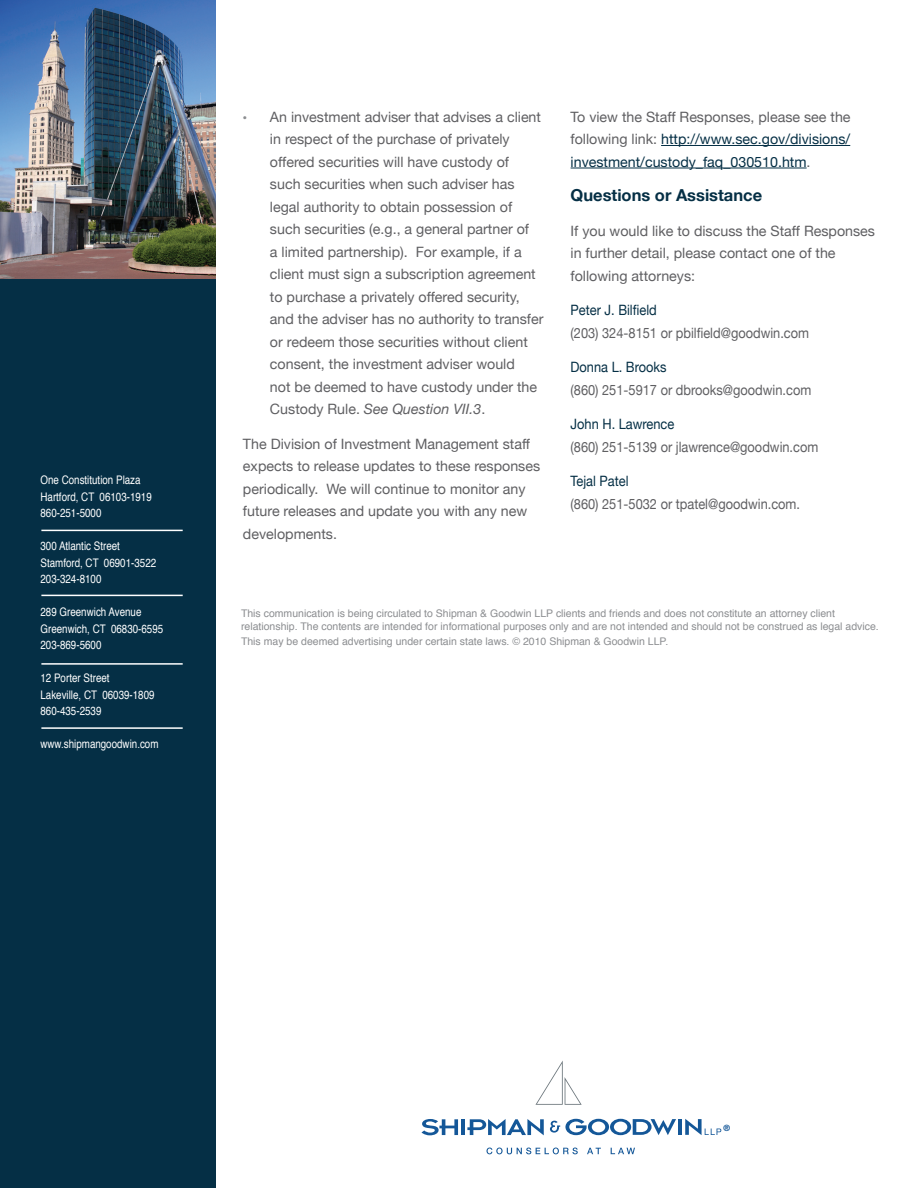
<style>
.page{position:relative;width:918px;height:1188px;background:#fff}
.page>*{position:absolute;margin:0;border:0;box-sizing:border-box;transform-origin:0 0}
.t1{font:700 16.5px "Helvetica Neue";color:#052f45}
.t2{font:14.25px/22.5px "Helvetica Neue";color:#5f5f62}
.t3{font:14.25px "Helvetica Neue";color:#5f5f62;scale:.9 1}
.t4{font:14.25px/22.5px "Helvetica Neue";color:#052f45;text-align:justify}
.t5{font:14.25px "Helvetica Neue";color:#052f45;scale:.9 1}
.t6{font:11.85px/16.5px "Helvetica";color:#fff;scale:.83 1}
.t7{font:10.5px/13.5px "Helvetica";color:#8c8e91}
.t8{font:9.9px "Insignia";color:#145798}
.s1{font-family:"Arial";font-size:12px;color:#8c8e91}
.s2{font-style:italic}
.s3{color:#5f5f62}
</style>
<div class="page">
<div style="left:0;top:0;width:216px;height:1188px;background:#052f45"></div>
<img style="left:0;top:0;width:216px;height:278px">
<hr style="left:41px;top:530px;width:142px;height:1px;background:#fff">
<hr style="left:41px;top:595px;width:142px;height:1px;background:#fff">
<hr style="left:41px;top:663px;width:142px;height:2px;background:#fff">
<hr style="left:41px;top:727px;width:142px;height:2px;background:#fff">
<svg style="left:535px;top:1061px;width:47px;height:44px"></svg>
<svg style="left:487px;top:1148px;width:91px;height:6px"></svg>
<svg style="left:587px;top:1148px;width:14px;height:6px"></svg>
<svg style="left:611px;top:1148px;width:24px;height:6px"></svg>
<hr style="left:678px;top:1119px;width:3px;height:16px;background:#145798">
<svg style="left:422px;top:1119px;width:36px;height:16px"></svg>
<hr style="left:461px;top:1119px;width:4px;height:16px;background:#145798">
<svg style="left:467px;top:1119px;width:77px;height:16px"></svg>
<svg style="left:550px;top:1119px;width:126px;height:16px"></svg>
<svg style="left:685px;top:1119px;width:36px;height:16px"></svg>
<hr style="left:661px;top:145px;width:189px;height:1px;background:#052f45">
<hr style="left:571px;top:168px;width:236px;height:1px;background:#052f45">
<p class="t6" style="left:40px;top:472px;width:136px">One Constitution Plaza<br>Hartford, CT 06103-1919<br>860-251-5000</p>
<p class="t6" style="left:40px;top:538px;width:141px">300 Atlantic Street<br>Stamford, CT 06901-3522<br>203-324-8100</p>
<p class="t6" style="left:40px;top:604px;width:149px">289 Greenwich Avenue<br>Greenwich, CT 06830-6595<br>203-869-5600</p>
<p class="t6" style="left:40px;top:670px;width:139px">12 Porter Street<br>Lakeville, CT 06039-1809<br>860-435-2539</p>
<p class="t6" style="left:40px;top:736px;width:144px">www.shipmangoodwin.com</p>
<p class="t2" style="left:270px;top:105px;width:275px;text-indent:-27px"><span class="s1">•</span> An investment adviser that advises a client in respect of the purchase of privately offered securities will have custody of<br>such securities when such adviser has legal authority to obtain possession of such securities (e.g., a general partner of<br>a limited partnership). For example, if a client must sign a subscription agreement to purchase a privately offered security, and the adviser has no authority to transfer or redeem those securities without client consent, the investment adviser would<br>not be deemed to have custody under the Custody Rule. <span class="s2">See Question VII.3</span>.</p>
<p class="t2" style="left:243px;top:432px;width:299px">The Division of Investment Management staff expects to release updates to these responses periodically. We will continue to monitor any future releases and update you with any new developments.</p>
<p class="t4" style="left:571px;top:105px;width:282px"><span class="s3">To view the Staff Responses, please see the following link:</span> http://www.sec.gov/divisions/ investment/custody_faq_030510.htm<span class="s3">.</span></p>
<p class="t1" style="left:571px;top:185px;width:193px">Questions or Assistance</p>
<p class="t2" style="left:571px;top:219px;width:306px">If you would like to discuss the Staff Responses in further detail, please contact one of the following attorneys:</p>
<p class="t5" style="left:571px;top:301px;width:97px">Peter J. Bilfield</p>
<p class="t3" style="left:571px;top:324px;width:267px">(203) 324-8151 or pbilfield@goodwin.com</p>
<p class="t5" style="left:571px;top:358px;width:108px">Donna L. Brooks</p>
<p class="t3" style="left:571px;top:381px;width:269px">(860) 251-5917 or dbrooks@goodwin.com</p>
<p class="t5" style="left:571px;top:415px;width:117px">John H. Lawrence</p>
<p class="t3" style="left:571px;top:438px;width:277px">(860) 251-5139 or jlawrence@goodwin.com</p>
<p class="t5" style="left:571px;top:472px;width:66px">Tejal Patel</p>
<p class="t3" style="left:571px;top:495px;width:257px">(860) 251-5032 or tpatel@goodwin.com.</p>
<p class="t7" style="left:241px;top:606px;width:639px">This communication is being circulated to Shipman &amp; Goodwin LLP clients and friends and does not constitute an attorney client relationship. The contents are intended for informational purposes only and are not intended and should not be construed as legal advice.</p>
<p class="t7" style="left:241px;top:635px;width:429px">This may be deemed advertising under certain state laws. © 2010 Shipman &amp; Goodwin LLP.</p>
<p class="t8" style="left:723px;top:1123px;width:9px">®</p>
</div>
